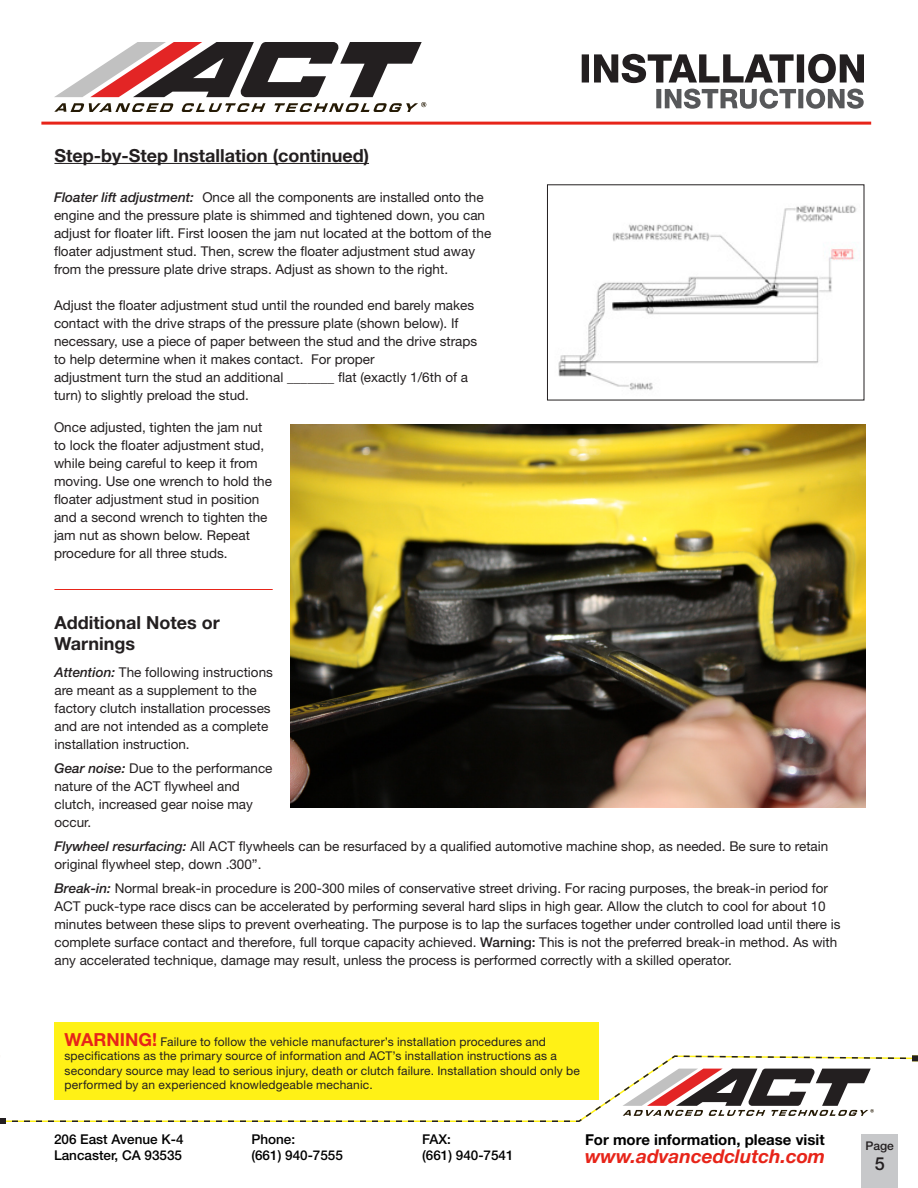
<style>
.page{position:relative;width:918px;height:1188px;background:#fff}
.page>*{position:absolute;margin:0;border:0;box-sizing:border-box;transform-origin:0 0}
.t1{font:italic 700 19.05px "Helvetica Neue LT Std";color:#e72419}
.t2{font:700 18px/21.6px "Helvetica Neue LT Std";color:#231f20}
.t3{font:500 18px "Helvetica Neue LT Std";color:#231f20}
.t4{font:700 15px "Helvetica Neue LT Std";color:#000}
.Body_Text{font:13.5px/18px "Helvetica Neue LT Std";color:#231f20}
.t5{font:500 13.5px/16.2px "Helvetica Neue LT Std";color:#000}
.t6{font:12px/14.4px "Helvetica Neue LT Std";letter-spacing:.015em;color:#231f20}
.t7{font:500 12px "Helvetica Neue LT Std";color:#231f20}
.s1{font-weight:500;font-style:italic}
.s2{font-weight:500}
.s3{font-weight:700;font-size:18px;color:#e72419}
</style>
<div class="page">
<svg style="left:6px;top:1117px;width:579px;height:5px"></svg>
<svg style="left:0;top:1118px;width:6px;height:6px"></svg>
<hr style="left:41px;top:122px;width:830px;height:3px;background:#e72419">
<svg style="left:54px;top:42px;width:372px;height:70px"></svg>
<svg style="left:584px;top:1055px;width:334px;height:63px"></svg>
<div style="left:54px;top:1022px;width:544px;height:78px;background:#fff116"></div>
<img style="left:558px;top:205px;width:299px;height:185px">
<img style="left:290px;top:424px;width:576px;height:384px">
<hr style="left:54px;top:589px;width:219px;height:1px;background:#e72419">
<svg style="left:656px;top:89px;width:208px;height:20px"></svg>
<svg style="left:582px;top:54px;width:282px;height:29px"></svg>
<div style="left:861px;top:1134px;width:37px;height:54px;background:#c7c8ca"></div>
<hr style="left:54px;top:163px;width:315px;height:1px;background:#231f20">
<p class="t2" style="left:54px;top:144px;width:316px">Step-by-Step Installation (continued)</p>
<p class="Body_Text" style="left:54px;top:188px;width:439px"><span class="s1">Floater lift adjustment:</span> Once all the components are installed onto the engine and the pressure plate is shimmed and tightened down, you can adjust for floater lift. First loosen the jam nut located at the bottom of the floater adjustment stud. Then, screw the floater adjustment stud away from the pressure plate drive straps. Adjust as shown to the right.</p>
<p class="Body_Text" style="left:54px;top:296px;width:425px">Adjust the floater adjustment stud until the rounded end barely makes contact with the drive straps of the pressure plate (shown below). If necessary, use a piece of paper between the stud and the drive straps to help determine when it makes contact. For proper</p>
<p class="Body_Text" style="left:54px;top:368px;width:416px">adjustment turn the stud an additional _______ flat (exactly 1/6th of a turn) to slightly preload the stud.</p>
<p class="Body_Text" style="left:54px;top:418px;width:220px">Once adjusted, tighten the jam nut to lock the floater adjustment stud, while being careful to keep it from moving. Use one wrench to hold the floater adjustment stud in position and a second wrench to tighten the jam nut as shown below. Repeat procedure for all three studs.</p>
<p class="t2" style="left:54px;top:611px;width:167px">Additional Notes or<br>Warnings</p>
<p class="Body_Text" style="left:54px;top:663px;width:220px"><span class="s1">Attention:</span> The following instructions are meant as a supplement to the factory clutch installation processes and are not intended as a complete installation instruction.</p>
<p class="Body_Text" style="left:54px;top:759px;width:220px"><span class="s1">Gear noise:</span> Due to the performance nature of the ACT flywheel and clutch, increased gear noise may occur.</p>
<p class="Body_Text" style="left:54px;top:837px;width:775px"><span class="s1">Flywheel resurfacing:</span> All ACT flywheels can be resurfaced by a qualified automotive machine shop, as needed. Be sure to retain original flywheel step, down .300”.</p>
<p class="Body_Text" style="left:54px;top:879px;width:788px"><span class="s1">Break-in:</span> Normal break-in procedure is 200-300 miles of conservative street driving. For racing purposes, the break-in period for ACT puck-type race discs can be accelerated by performing several hard slips in high gear. Allow the clutch to cool for about 10 minutes between these slips to prevent overheating. The purpose is to lap the surfaces together under controlled load until there is complete surface contact and therefore, full torque capacity achieved. <span class="s2">Warning:</span> This is not the preferred break-in method. As with any accelerated technique, damage may result, unless the process is performed correctly with a skilled operator.</p>
<p class="t6" style="left:64px;top:1034px;width:517px"><span class="s3">WARNING!</span> Failure to follow the vehicle manufacturer’s installation procedures and specifications as the primary source of information and ACT’s installation instructions as a secondary source may lead to serious injury, death or clutch failure. Installation should only be performed by an experienced knowledgeable mechanic.</p>
<p class="t5" style="left:54px;top:1131px;width:131px">206 East Avenue K-4<br>Lancaster, CA 93535</p>
<p class="t5" style="left:422px;top:1131px;width:93px">FAX:<br>(661) 940-7541</p>
<p class="t4" style="left:585px;top:1130px;width:241px">For more information, please visit</p>
<p class="t5" style="left:251px;top:1131px;width:93px">Phone:<br>(661) 940-7555</p>
<h1 class="t1" style="left:585px;top:1144px;width:242px">www.advancedclutch.com</h1>
<p class="t7" style="left:866px;top:1139px;width:30px">Page</p>
<h2 class="t3" style="left:875px;top:1152px;width:12px">5</h2>
</div>
